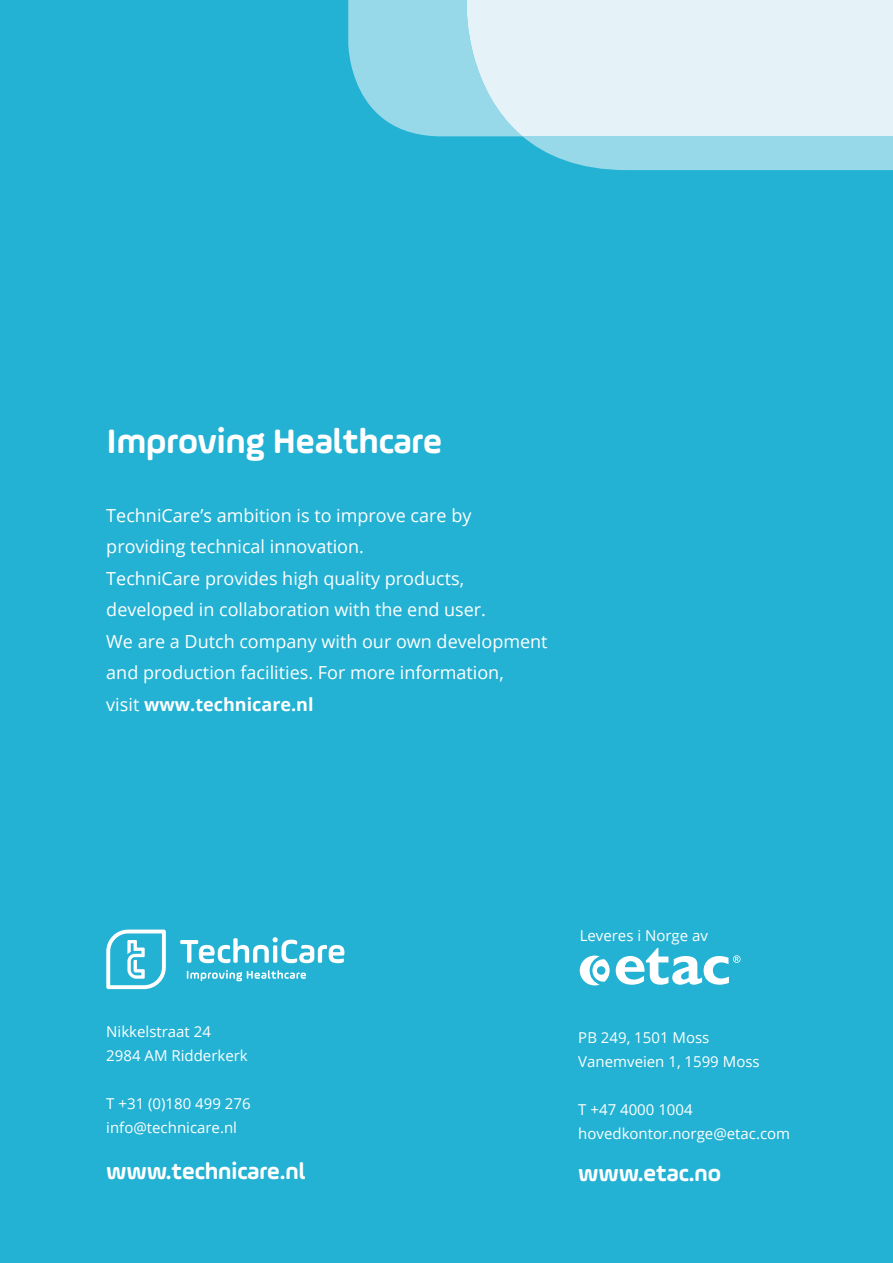
<style>
.page{position:relative;width:893px;height:1263px;background:#23b2d3}
.page>*{position:absolute;margin:0;border:0;box-sizing:border-box;transform-origin:0 0}
.koppen_blauw_groot{font:700 36px "Ample Soft";color:#fff}
.t1{font:700 24px "Ample Soft";color:#fff}
.t2{font:18px/31.5px "Open Sans";color:#fff}
.t3{font:700 18px "Open Sans";color:#fff}
.t4{font:15px "Open Sans";color:#fff}
.s1{font-weight:400}
</style>
<div class="page">
<svg style="left:348px;top:0;width:545px;height:170px"></svg>
<div style="left:467px;top:0;width:426px;height:136px;background:#e5f3f8"></div>
<svg style="left:180px;top:937px;width:164px;height:26px"></svg>
<svg style="left:187px;top:970px;width:119px;height:11px"></svg>
<svg style="left:106px;top:929px;width:60px;height:60px"></svg>
<svg style="left:616px;top:948px;width:125px;height:37px"></svg>
<svg style="left:580px;top:955px;width:30px;height:30px"></svg>
<p class="koppen_blauw_groot" style="left:106px;top:419px;width:337px">Improving Healthcare</p>
<p class="t2" style="left:106px;top:499px;width:367px">TechniCare’s ambition is to improve care by providing technical innovation.</p>
<p class="t2" style="left:106px;top:562px;width:381px">TechniCare provides high quality products, developed in collaboration with the end user.</p>
<p class="t2" style="left:106px;top:625px;width:443px">We are a Dutch company with our own development and production facilities. For more information,</p>
<p class="t3" style="left:106px;top:692px;width:209px"><span class="s1">visit</span> www.technicare.nl</p>
<p class="t4" style="left:106px;top:1021px;width:106px">Nikkelstraat 24</p>
<p class="t4" style="left:106px;top:1045px;width:143px">2984 AM Ridderkerk</p>
<p class="t4" style="left:106px;top:1093px;width:146px">T +31 (0)180 499 276</p>
<p class="t4" style="left:106px;top:1117px;width:132px">info@technicare.nl</p>
<p class="t1" style="left:106px;top:1157px;width:201px">www.technicare.nl</p>
<p class="t4" style="left:580px;top:925px;width:130px">Leveres i Norge av</p>
<p class="t4" style="left:578px;top:1027px;width:133px">PB 249, 1501 Moss</p>
<p class="t4" style="left:578px;top:1051px;width:183px">Vanemveien 1, 1599 Moss</p>
<p class="t4" style="left:578px;top:1099px;width:116px">T +47 4000 1004</p>
<p class="t4" style="left:578px;top:1123px;width:213px">hovedkontor.norge@etac.com</p>
<p class="t1" style="left:578px;top:1158px;width:144px">www.etac.no</p>
</div>
